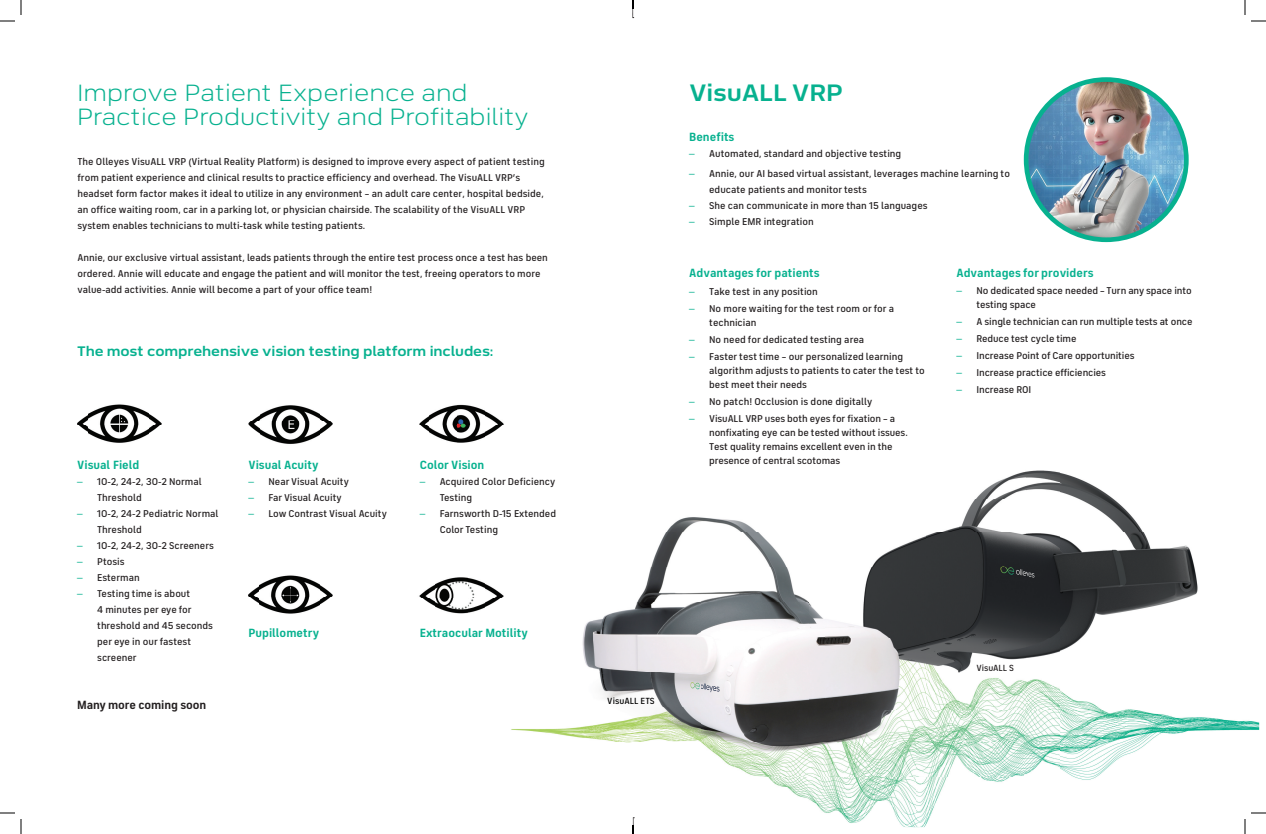
<style>
.page{position:relative;width:1266px;height:834px;background:#fff}
.page>*{position:absolute;margin:0;border:0;box-sizing:border-box;transform-origin:0 0}
.t1{font:24px/24px "FS Industrie Ex";color:#07b18f}
.t2{font:700 24px "FS Industrie Ex";letter-spacing:-.01em;color:#07b18f}
.t3{font:700 14px "FS Industrie Ex";letter-spacing:-.01em;color:#07b18f}
.t4{font:700 12px "FS Industrie";color:#07b18f}
.t5{font:700 12px "FS Industrie";letter-spacing:-.01em;color:#231f20}
.t6{font:500 10px/16px "FS Industrie";color:#231f20}
.t7{font:500 9px "FS Industrie";color:#000}
.t8{font:500 9px "FS Industrie";letter-spacing:-.01em;color:#221e1f}
.s1{font-family:"Helvetica LT Std";font-weight:400;color:#07b18f}
</style>
<div class="page">
<img style="left:632px;top:709px;width:627px;height:118px">
<img style="left:1027px;top:470px;width:171px;height:239px">
<img style="left:666px;top:471px;width:361px;height:61px">
<img style="left:511px;top:532px;width:298px;height:211px">
<img style="left:809px;top:603px;width:17px;height:34px">
<img style="left:809px;top:637px;width:36px;height:106px">
<img style="left:845px;top:709px;width:215px;height:34px">
<img style="left:632px;top:743px;width:428px;height:70px">
<img style="left:826px;top:532px;width:201px;height:177px">
<img style="left:1027px;top:80px;width:159px;height:160px">
<div style="left:1024px;top:77px;width:165px;height:165px;border:5px solid #07b18f;border-radius:50%"></div>
<img style="left:248px;top:405px;width:85px;height:39px">
<img style="left:77px;top:404px;width:85px;height:39px">
<img style="left:419px;top:404px;width:85px;height:39px">
<img style="left:248px;top:575px;width:85px;height:39px">
<img style="left:419px;top:572px;width:103px;height:53px">
<svg style="left:0;top:0;width:22px;height:22px"></svg>
<svg style="left:0;top:812px;width:22px;height:22px"></svg>
<svg style="left:1244px;top:0;width:22px;height:22px"></svg>
<svg style="left:1244px;top:812px;width:22px;height:22px"></svg>
<svg style="left:632px;top:0;width:2px;height:18px"></svg>
<svg style="left:632px;top:818px;width:2px;height:16px"></svg>
<h1 class="t1" style="left:77px;top:81px;width:453px">Improve Patient Experience and<br>Practice Productivity and Profi tability</h1>
<p class="t6" style="left:77px;top:154px;width:469px">The Olleyes VisuALL VRP (Virtual Reality Platform) is designed to improve every aspect of patient testing from patient experience and clinical results to practice efficiency and overhead. The VisuALL VRP’s headset form factor makes it ideal to utilize in any environment – an adult care center, hospital bedside, an office waiting room, car in a parking lot, or physician chairside. The scalability of the VisuALL VRP system enables technicians to multi-task while testing patients.</p>
<p class="t6" style="left:77px;top:250px;width:472px">Annie, our exclusive virtual assistant, leads patients through the entire test process once a test has been ordered. Annie will educate and engage the patient and will monitor the test, freeing operators to more value-add activities. Annie will become a part of your office team!</p>
<h2 class="t3" style="left:77px;top:343px;width:418px">The most comprehensive vision testing platform includes:</h2>
<p class="t4" style="left:77px;top:457px;width:64px">Visual Field</p>
<p class="t6" style="left:97px;top:474px;width:106px;text-indent:-20px"><span class="s1">–</span> 10-2, 24-2, 30-2 Normal<br>Threshold</p>
<p class="t6" style="left:97px;top:506px;width:123px;text-indent:-20px"><span class="s1">–</span> 10-2, 24-2 Pediatric Normal<br>Threshold</p>
<p class="t6" style="left:77px;top:538px;width:138px"><span class="s1">–</span> 10-2, 24-2, 30-2 Screeners</p>
<p class="t6" style="left:77px;top:554px;width:49px"><span class="s1">–</span> Ptosis</p>
<p class="t6" style="left:77px;top:570px;width:64px"><span class="s1">–</span> Esterman</p>
<p class="t6" style="left:97px;top:586px;width:117px;text-indent:-20px"><span class="s1">–</span> Testing time is about<br>4 minutes per eye for threshold and 45 seconds per eye in our fastest screener</p>
<p class="t5" style="left:77px;top:697px;width:131px">Many more coming soon</p>
<p class="t4" style="left:248px;top:457px;width:72px">Visual Acuity</p>
<p class="t6" style="left:248px;top:474px;width:102px"><span class="s1">–</span> Near Visual Acuity</p>
<p class="t6" style="left:248px;top:490px;width:95px"><span class="s1">–</span> Far Visual Acuity</p>
<p class="t6" style="left:248px;top:506px;width:140px"><span class="s1">–</span> Low Contrast Visual Acuity</p>
<p class="t4" style="left:420px;top:457px;width:66px">Color Vision</p>
<p class="t6" style="left:440px;top:474px;width:117px;text-indent:-20px"><span class="s1">–</span> Acquired Color Deficiency<br>Testing</p>
<p class="t6" style="left:440px;top:506px;width:118px;text-indent:-20px"><span class="s1">–</span> Farnsworth D-15 Extended<br>Color Testing</p>
<p class="t4" style="left:248px;top:625px;width:72px">Pupillometry</p>
<p class="t4" style="left:420px;top:625px;width:110px">Extraocular Motility</p>
<h1 class="t2" style="left:689px;top:78px;width:155px">VisuALL VRP</h1>
<p class="t4" style="left:689px;top:129px;width:47px">Benefits</p>
<p class="t6" style="left:689px;top:146px;width:214px"><span class="s1">–</span> Automated, standard and objective testing</p>
<p class="t6" style="left:709px;top:166px;width:302px;text-indent:-20px"><span class="s1">–</span> Annie, our AI based virtual assistant, leverages machine learning to educate patients and monitor tests</p>
<p class="t6" style="left:689px;top:198px;width:240px"><span class="s1">–</span> She can communicate in more than 15 languages</p>
<p class="t6" style="left:689px;top:214px;width:126px"><span class="s1">–</span> Simple EMR integration</p>
<p class="t4" style="left:689px;top:265px;width:132px">Advantages for patients</p>
<p class="t6" style="left:689px;top:284px;width:130px"><span class="s1">–</span> Take test in any position</p>
<p class="t6" style="left:709px;top:302px;width:186px;line-height:14px;text-indent:-20px"><span class="s1">–</span> No more waiting for the test room or for a technician</p>
<p class="t6" style="left:689px;top:332px;width:177px"><span class="s1">–</span> No need for dedicated testing area</p>
<p class="t6" style="left:709px;top:350px;width:217px;line-height:14px;text-indent:-20px"><span class="s1">–</span> Faster test time – our personalized learning algorithm adjusts to patients to cater the test to best meet their needs</p>
<p class="t6" style="left:689px;top:394px;width:185px"><span class="s1">–</span> No patch! Occlusion is done digitally</p>
<p class="t6" style="left:709px;top:412px;width:200px;line-height:14px;text-indent:-20px"><span class="s1">–</span> VisuALL VRP uses both eyes for fixation – a nonfixating eye can be tested without issues.<br>Test quality remains excellent even in the presence of central scotomas</p>
<p class="t4" style="left:956px;top:265px;width:139px">Advantages for providers</p>
<p class="t6" style="left:976px;top:284px;width:217px;line-height:14px;text-indent:-20px"><span class="s1">–</span> No dedicated space needed – Turn any space into testing space</p>
<p class="t6" style="left:956px;top:314px;width:238px"><span class="s1">–</span> A single technician can run multiple tests at once</p>
<p class="t6" style="left:956px;top:331px;width:122px"><span class="s1">–</span> Reduce test cycle time</p>
<p class="t6" style="left:956px;top:348px;width:180px"><span class="s1">–</span> Increase Point of Care opportunities</p>
<p class="t6" style="left:956px;top:365px;width:151px"><span class="s1">–</span> Increase practice efficiencies</p>
<p class="t6" style="left:956px;top:382px;width:76px"><span class="s1">–</span> Increase ROI</p>
<p class="t7" style="left:607px;top:696px;width:49px">VisuALL ETS</p>
<p class="t8" style="left:977px;top:662px;width:39px">VisuALL S</p>
</div>
